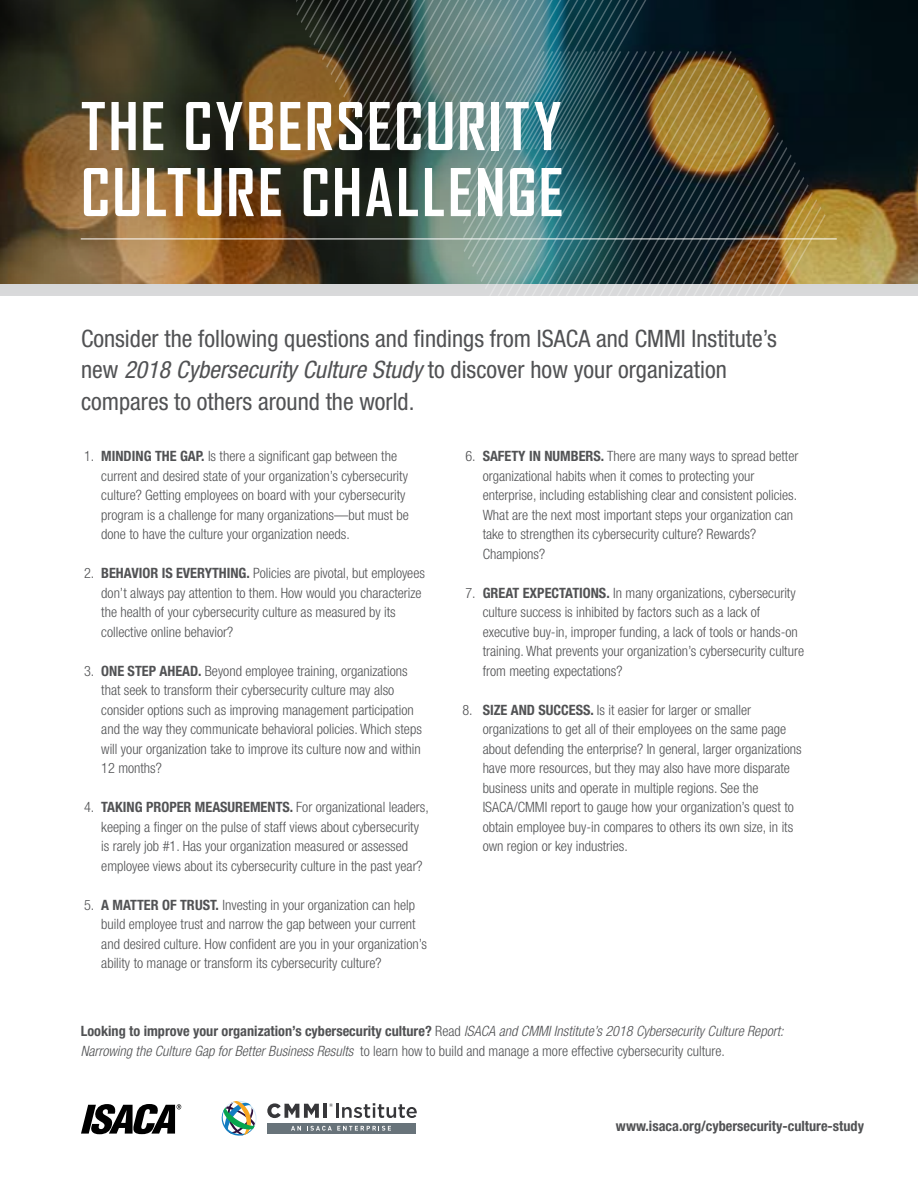
<style>
.page{position:relative;width:918px;height:1188px;background:#fff}
.page>*{position:absolute;margin:0;border:0;box-sizing:border-box;transform-origin:0 0}
.t1{font:700 63px/66px "Agency FB";letter-spacing:.035em;color:#fff}
.t2{font:condensed 24px/31.5px "Helvetica Neue LT Std";color:#515254}
.t3{font:300 condensed 14.25px/19.5px "Helvetica Neue LT Std";color:#515254}
.t4{font:italic 300 condensed 14.25px/19.5px "Helvetica Neue LT Std";color:#515254}
.t5{font:700 condensed 14.25px "Helvetica Neue LT Std";color:#515254}
.s1{font-style:italic}
.s2{font-weight:700}
.s3{font-weight:700;font-style:normal}
.s4{font-style:normal}
</style>
<div class="page">
<svg style="left:0;top:0;width:918px;height:295px;background:#57482c"></svg>
<img style="left:296px;top:0;width:530px;height:296px">
<hr style="left:81px;top:239px;width:756px;height:1px;background:#fff">
<div style="left:268px;top:1123px;width:148px;height:10px;background:#68737a"></div>
<svg style="left:291px;top:1126px;width:10px;height:5px"></svg>
<svg style="left:307px;top:1126px;width:84px;height:5px"></svg>
<svg style="left:267px;top:1103px;width:52px;height:15px"></svg>
<hr style="left:323px;top:1104px;width:4px;height:14px;background:#37373a">
<hr style="left:336px;top:1104px;width:3px;height:14px;background:#37373a">
<svg style="left:342px;top:1103px;width:75px;height:15px"></svg>
<svg style="left:221px;top:1101px;width:36px;height:35px"></svg>
<svg style="left:329px;top:1103px;width:4px;height:4px"></svg>
<svg style="left:81px;top:1104px;width:100px;height:30px"></svg>
<h1 class="t1" style="left:81px;top:94px;width:484px">THE CYBERSECURITY<br>CULTURE CHALLENGE</h1>
<h2 class="t2" style="left:81px;top:322px;width:697px">Consider the following questions and findings from ISACA and CMMI Institute’s new <span class="s1">2018 Cybersecurity Culture Study</span> to discover how your organization compares to others around the world.</h2>
<p class="t3" style="left:101px;top:446px;width:309px;text-indent:-17px">1. <span class="s2">MINDING THE GAP.</span> Is there a significant gap between the current and desired state of your organization’s cybersecurity culture? Getting employees on board with your cybersecurity program is a challenge for many organizations—but must be done to have the culture your organization needs.</p>
<p class="t3" style="left:101px;top:563px;width:325px;text-indent:-17px">2. <span class="s2">BEHAVIOR IS EVERYTHING.</span> Policies are pivotal, but employees don’t always pay attention to them. How would you characterize the health of your cybersecurity culture as measured by its collective online behavior?</p>
<p class="t3" style="left:101px;top:661px;width:322px;text-indent:-17px">3. <span class="s2">ONE STEP AHEAD.</span> Beyond employee training, organizations that seek to transform their cybersecurity culture may also consider options such as improving management participation and the way they communicate behavioral policies. Which steps will your organization take to improve its culture now and within 12 months?</p>
<p class="t3" style="left:101px;top:797px;width:329px;text-indent:-17px">4. <span class="s2">TAKING PROPER MEASUREMENTS.</span> For organizational leaders, keeping a finger on the pulse of staff views about cybersecurity is rarely job #1. Has your organization measured or assessed employee views about its cybersecurity culture in the past year?</p>
<p class="t3" style="left:101px;top:895px;width:327px;text-indent:-17px">5. <span class="s2">A MATTER OF TRUST.</span> Investing in your organization can help build employee trust and narrow the gap between your current and desired culture. How confident are you in your organization’s ability to manage or transform its cybersecurity culture?</p>
<p class="t3" style="left:483px;top:446px;width:317px;text-indent:-17px">6. <span class="s2">SAFETY IN NUMBERS.</span> There are many ways to spread better organizational habits when it comes to protecting your enterprise, including establishing clear and consistent policies.<br>What are the next most important steps your organization can take to strengthen its cybersecurity culture? Rewards?<br>Champions?</p>
<p class="t3" style="left:483px;top:583px;width:323px;text-indent:-17px">7. <span class="s2">GREAT EXPECTATIONS.</span> In many organizations, cybersecurity culture success is inhibited by factors such as a lack of executive buy-in, improper funding, a lack of tools or hands-on training. What prevents your organization’s cybersecurity culture from meeting expectations?</p>
<p class="t3" style="left:483px;top:700px;width:321px;text-indent:-20px">8. <span class="s2">SIZE AND SUCCESS.</span> Is it easier for larger or smaller organizations to get all of their employees on the same page about defending the enterprise? In general, larger organizations have more resources, but they may also have more disparate business units and operate in multiple regions. See the ISACA/CMMI report to gauge how your organization’s quest to obtain employee buy-in compares to others its own size, in its own region or key industries.</p>
<p class="t4" style="left:81px;top:1022px;width:704px"><span class="s3">Looking to improve your organization’s cybersecurity culture?</span> <span class="s4">Read</span> ISACA and CMMI Institute’s 2018 Cybersecurity Culture Report:<br>Narrowing the Culture Gap for Better Business Results <span class="s4">to learn how to build and manage a more effective cybersecurity culture.</span></p>
<p class="t5" style="left:616px;top:1117px;width:250px">www.isaca.org/cybersecurity-culture-study</p>
</div>
